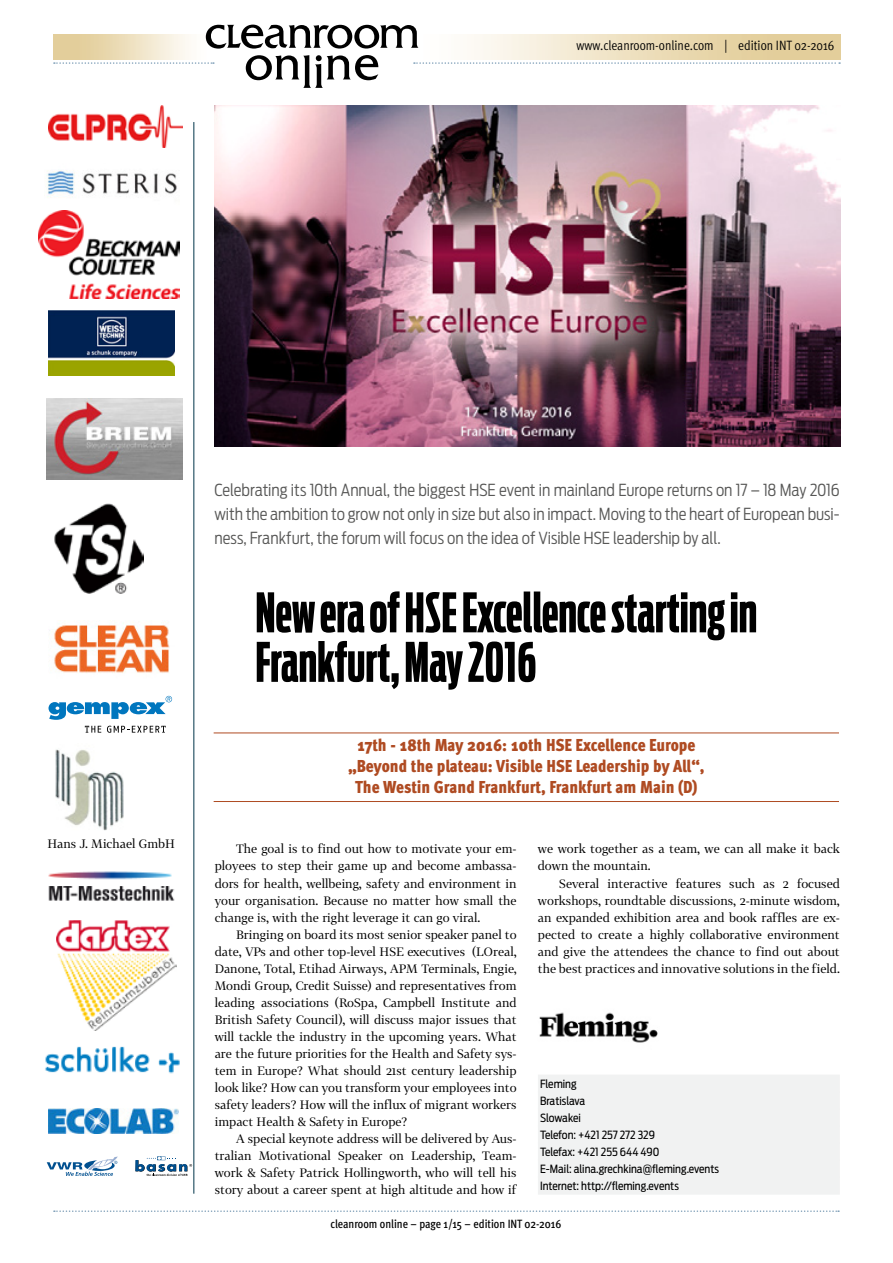
<style>
.page{position:relative;width:893px;height:1263px;background:#fff}
.page>*{position:absolute;margin:0;border:0;box-sizing:border-box;transform-origin:0 0}
.HL_36_33_Antenna_Com{font:700 54px/49.5px "Antenna Comp";color:#000}
.Termin_Highlight_11{font:900 condensed 17.25px/20.7px "Meta OT";letter-spacing:-.005em;color:#af4b22;text-align:center}
.Kapiteleinstieg_11_1{font:300 16.5px/24px "Antenna Cond";letter-spacing:-.005em;color:#575756;text-align:justify}
.t1{font:13.5px "Meta OT Cond Norm";color:#000}
.Copy_Body_8{font:12px/17px "Tabac G2";color:#000;text-align:justify}
.t2{font:500 condensed 12px "Meta OT";color:#000}
.Copy_Body_8_links_oh{font:12px "Tabac G2";color:#000}
.Adresse_7_5_blaugrau{font:11.25px "Antenna Cond";color:#000}
</style>
<div class="page">
<svg style="left:414px;top:62px;width:426px;height:2px"></svg>
<svg style="left:54px;top:62px;width:160px;height:2px"></svg>
<svg style="left:54px;top:1210px;width:785px;height:2px"></svg>
<hr style="left:193px;top:122px;width:1px;height:1072px;background:#00354a">
<svg style="left:246px;top:55px;width:132px;height:33px"></svg>
<svg style="left:206px;top:25px;width:212px;height:24px"></svg>
<img style="left:45px;top:1046px;width:135px;height:28px">
<img style="left:49px;top:311px;width:125px;height:65px">
<svg style="left:49px;top:696px;width:123px;height:24px"></svg>
<svg style="left:85px;top:726px;width:16px;height:7px"></svg>
<svg style="left:107px;top:726px;width:59px;height:7px"></svg>
<img style="left:55px;top:749px;width:69px;height:81px">
<img style="left:47px;top:170px;width:130px;height:41px">
<img style="left:54px;top:621px;width:116px;height:52px">
<img style="left:49px;top:1108px;width:130px;height:25px">
<img style="left:48px;top:871px;width:124px;height:9px">
<img style="left:48px;top:886px;width:127px;height:15px">
<img style="left:49px;top:105px;width:134px;height:43px">
<img style="left:54px;top:503px;width:90px;height:90px">
<svg style="left:135px;top:1156px;width:57px;height:20px"></svg>
<svg style="left:47px;top:1156px;width:71px;height:20px"></svg>
<img style="left:47px;top:398px;width:136px;height:81px">
<img style="left:38px;top:211px;width:141px;height:87px">
<img style="left:57px;top:921px;width:119px;height:109px">
<hr style="left:214px;top:733px;width:625px;height:1px;background:#af4b22">
<hr style="left:214px;top:801px;width:625px;height:1px;background:#af4b22">
<img style="left:214px;top:105px;width:626px;height:342px">
<div style="left:538px;top:1074px;width:302px;height:18px;background:#f1f2f2"></div>
<div style="left:538px;top:1091px;width:302px;height:18px;background:#f1f2f2"></div>
<div style="left:538px;top:1108px;width:302px;height:18px;background:#f1f2f2"></div>
<div style="left:538px;top:1125px;width:302px;height:18px;background:#f1f2f2"></div>
<div style="left:538px;top:1143px;width:302px;height:18px;background:#f1f2f2"></div>
<div style="left:538px;top:1160px;width:302px;height:18px;background:#f1f2f2"></div>
<div style="left:538px;top:1177px;width:302px;height:18px;background:#f1f2f2"></div>
<img style="left:539px;top:1012px;width:119px;height:31px">
<p class="t1" style="left:576px;top:37px;width:260px">www.cleanroom-online.com | edition INT 02-2016</p>
<p class="Copy_Body_8_links_oh" style="left:48px;top:835px;width:129px">Hans J. Michael GmbH</p>
<p class="Kapiteleinstieg_11_1" style="left:214px;top:478px;width:627px">Celebrating its 10th Annual, the biggest HSE event in mainland Europe returns on 17 – 18 May 2016 with the ambition to grow not only in size but also in impact. Moving to the heart of European busi&shy;ness, Frankfurt, the forum will focus on the idea of Visible HSE leadership by all.</p>
<p class="HL_36_33_Antenna_Com" style="left:255px;top:588px;width:503px">New era of HSE Excellence starting in<br>Frankfurt, May 2016</p>
<p class="Termin_Highlight_11" style="left:348px;top:735px;width:358px">17th - 18th May 2016: 10th HSE Excellence Europe „Beyond the plateau: Visible HSE Leadership by All“,<br>The Westin Grand Frankfurt, Frankfurt am Main (D)</p>
<p class="Copy_Body_8" style="left:215px;top:840px;width:303px;text-indent:21px">The goal is to find out how to motivate your em&shy;ployees to step their game up and become ambassa&shy;dors for health, wellbeing, safety and environment in your organisation. Because no matter how small the change is, with the right leverage it can go viral.</p>
<p class="Copy_Body_8" style="left:215px;top:925px;width:303px;text-indent:21px">Bringing on board its most senior speaker panel to date, VPs and other top-level HSE executives (LOreal, Danone, Total, Etihad Airways, APM Terminals, Engie, Mondi Group, Credit Suisse) and representatives from leading associations (RoSpa, Campbell Institute and British Safety Council), will discuss major issues that will tackle the industry in the upcoming years. What are the future priorities for the Health and Safety sys&shy;tem in Europe? What should 21st century leadership look like? How can you transform your employees into safety leaders? How will the influx of migrant workers impact Health &amp; Safety in Europe?</p>
<p class="Copy_Body_8" style="left:215px;top:1129px;width:303px;text-indent:21px">A special keynote address will be delivered by Aus&shy;tralian Motivational Speaker on Leadership, Team&shy;work &amp; Safety Patrick Hollingworth, who will tell his story about a career spent at high altitude and how if</p>
<p class="Copy_Body_8" style="left:538px;top:840px;width:303px">we work together as a team, we can all make it back down the mountain.</p>
<p class="Copy_Body_8" style="left:538px;top:874px;width:303px;text-indent:21px">Several interactive features such as 2 focused workshops, roundtable discussions, 2-minute wisdom, an expanded exhibition area and book raffles are ex&shy;pected to create a highly collaborative environment and give the attendees the chance to find out about the best practices and innovative solutions in the field.</p>
<p class="Adresse_7_5_blaugrau" style="left:540px;top:1077px;width:38px">Fleming</p>
<p class="Adresse_7_5_blaugrau" style="left:540px;top:1094px;width:47px">Bratislava</p>
<p class="Adresse_7_5_blaugrau" style="left:540px;top:1111px;width:42px">Slowakei</p>
<p class="Adresse_7_5_blaugrau" style="left:540px;top:1128px;width:116px">Telefon: +421 257 272 329</p>
<p class="Adresse_7_5_blaugrau" style="left:540px;top:1145px;width:121px">Telefax: +421 255 644 490</p>
<p class="Adresse_7_5_blaugrau" style="left:540px;top:1162px;width:181px">E-Mail: alina.grechkina@fleming.events</p>
<p class="Adresse_7_5_blaugrau" style="left:540px;top:1179px;width:140px">Internet: http://fleming.events</p>
<p class="t2" style="left:330px;top:1216px;width:232px">cleanroom online – page 1/15 – edition INT 02-2016</p>
</div>
